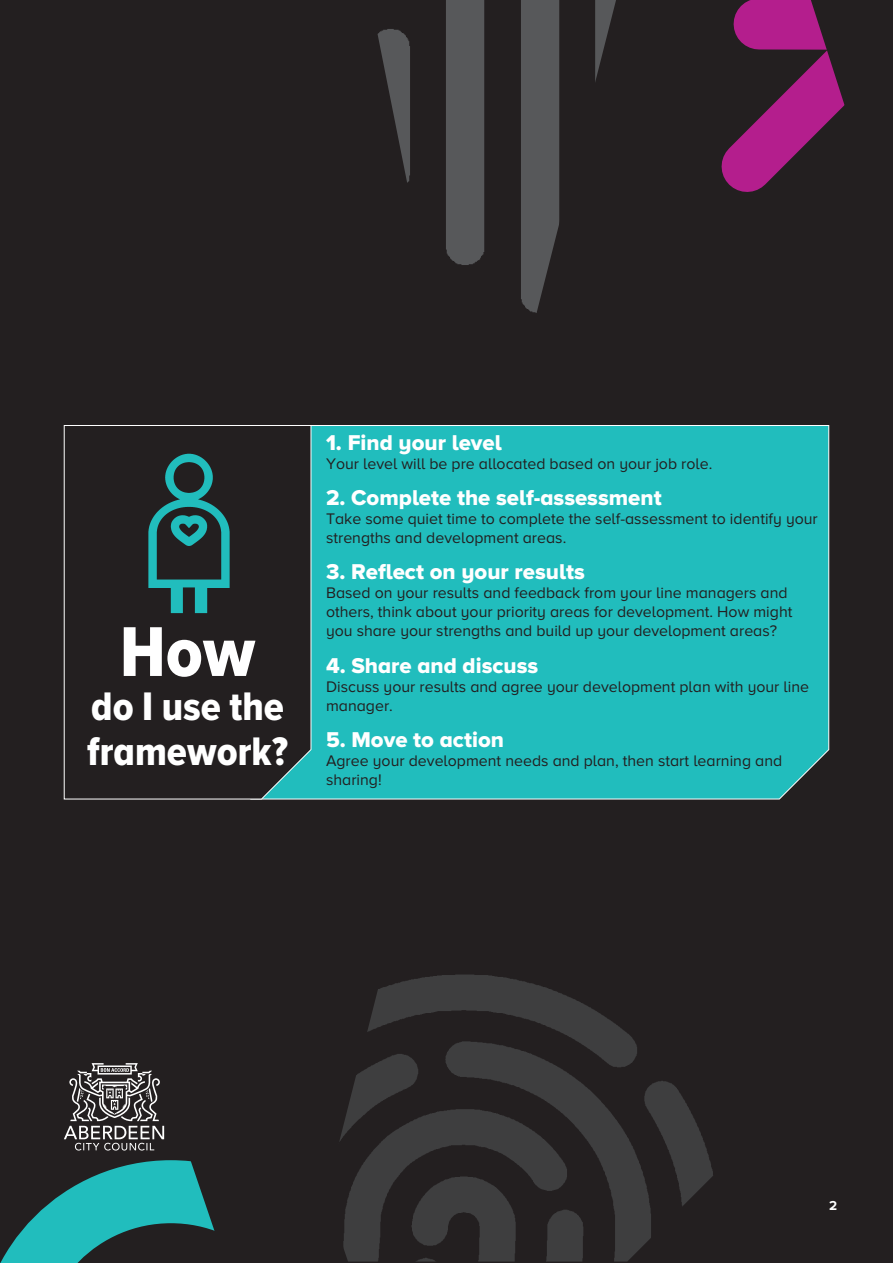
<style>
.page{position:relative;width:893px;height:1263px;background:#231f20}
.page>*{position:absolute;margin:0;border:0;box-sizing:border-box;transform-origin:0 0}
.t1{font:73.05px "Proxima Nova A Cond Extrabld";color:#fff}
.t2{font:41.25px "Proxima Nova A Cond Extrabld";color:#fff}
.t3{font:22.2px "Proxima Nova A Extrabld";color:#fff}
.t4{font:15.9px/19px "Proxima Nova A";color:#231f20}
.t5{font:700 13.5px "Proxima Nova A";color:#fff}
</style>
<div class="page">
<img style="left:183px;top:963px;width:553px;height:298px">
<svg style="left:199px;top:932px;width:187px;height:331px;background:#262324"></svg>
<img style="left:272px;top:0;width:419px;height:366px">
<svg style="left:252px;top:0;width:161px;height:225px;background:#262324"></svg>
<svg style="left:533px;top:0;width:208px;height:358px;background:#2a2628"></svg>
<svg style="left:675px;top:0;width:218px;height:239px;background:#411e36"></svg>
<div style="left:759px;top:0;width:134px;height:50px;background:#b41e8d"></div>
<svg style="left:811px;top:0;width:82px;height:228px;background:#341e2d"></svg>
<svg style="left:0;top:1047px;width:364px;height:216px;background:#293d3e"></svg>
<div style="left:312px;top:425px;width:518px;height:375px;background:#21bdbd"></div>
<div style="left:63px;top:425px;width:249px;height:375px;background:#231f20"></div>
<img style="left:142px;top:451px;width:91px;height:166px">
<p class="t1" style="left:120px;top:611px;width:137px">How</p>
<p class="t2" style="left:91px;top:684px;width:194px">do I use the</p>
<p class="t2" style="left:87px;top:728px;width:202px">framework?</p>
<p class="t3" style="left:326px;top:429px;width:177px">1. Find your level</p>
<p class="t4" style="left:326px;top:453px;width:388px">Your level will be pre allocated based on your job role.</p>
<p class="t3" style="left:326px;top:485px;width:337px">2. Complete the self-assessment</p>
<p class="t4" style="left:326px;top:509px;width:493px">Take some quiet time to complete the self-assessment to identify your strengths and development areas.</p>
<p class="t3" style="left:326px;top:559px;width:260px">3. Reflect on your results</p>
<p class="t4" style="left:326px;top:583px;width:468px">Based on your results and feedback from your line managers and others, think about your priority areas for development. How might you share your strengths and build up your development areas?</p>
<p class="t3" style="left:326px;top:652px;width:214px">4. Share and discuss</p>
<p class="t4" style="left:326px;top:676px;width:485px">Discuss your results and agree your development plan with your line manager.</p>
<p class="t3" style="left:326px;top:727px;width:179px">5. Move to action</p>
<p class="t4" style="left:326px;top:751px;width:458px">Agree your development needs and plan, then start learning and sharing!</p>
<p class="t5" style="left:829px;top:1198px;width:10px">2</p>
</div>
